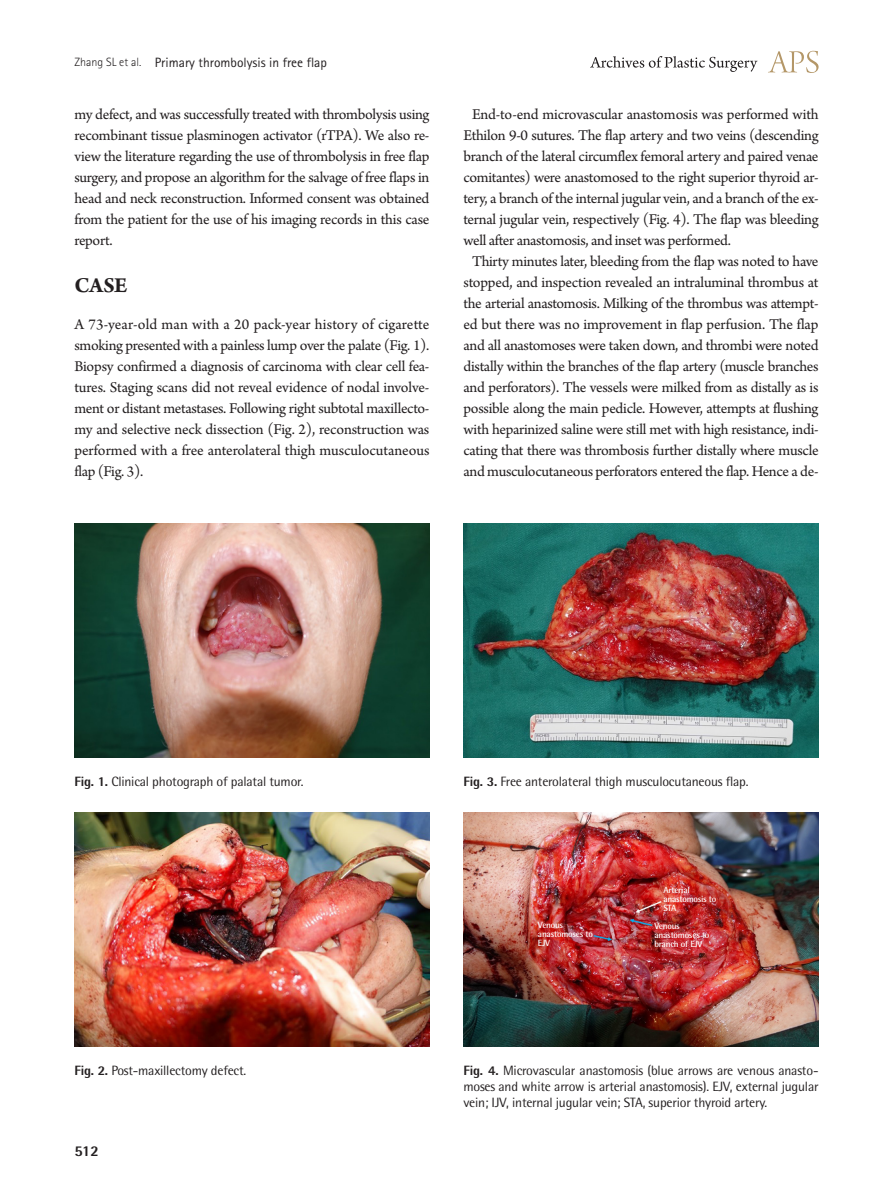
<style>
.page{position:relative;width:893px;height:1191px;background:#fff}
.page>*{position:absolute;margin:0;border:0;box-sizing:border-box;transform-origin:0 0}
.대제목{font:700 22.5px "Arno Pro";color:#231f20}
.본문{font:15.75px/21px "Arno Pro";letter-spacing:-.02em;color:#231f20;text-align:justify}
.본문_0{font:15.75px/21px "Arno Pro";letter-spacing:-.005em;color:#231f20;text-align:justify}
.t1{font:800 15px "Rotis Semi Sans Std";color:#231f20}
.표그림제목{font:13.5px/16.2px "Rotis Semi Sans Std";letter-spacing:-.015em;color:#231f20;text-align:justify}
.하시라_제목{font:13.5px "Rotis Sans Serif Std";color:#231f20}
.그림지문{font:700 9px "Rotis Semi Sans Std";letter-spacing:-.025em;color:#fff}
.s1{font-weight:300;font-size:12px}
.s2{font-weight:800}
</style>
<div class="page">
<svg style="left:768px;top:51px;width:51px;height:22px"></svg>
<svg style="left:590px;top:56px;width:167px;height:16px"></svg>
<img style="left:463px;top:523px;width:356px;height:234px">
<img style="left:463px;top:812px;width:356px;height:234px">
<img style="left:74px;top:523px;width:355px;height:234px">
<img style="left:74px;top:812px;width:355px;height:234px">
<p class="하시라_제목" style="left:74px;top:54px;width:254px"><span class="s1">Zhang SL et al.</span> Primary thrombolysis in free flap</p>
<p class="본문" style="left:74px;top:105px;width:357px">my defect, and was successfully treated with thrombolysis using recombinant tissue plasminogen activator (rTPA). We also re&shy;view the literature regarding the use of thrombolysis in free flap surgery, and propose an algorithm for the salvage of free flaps in head and neck reconstruction. Informed consent was obtained from the patient for the use of his imaging records in this case report.</p>
<p class="대제목" style="left:74px;top:273px;width:54px">CASE</p>
<p class="본문_0" style="left:74px;top:315px;width:357px">A 73-year-old man with a 20 pack-year history of cigarette smoking presented with a painless lump over the palate (Fig. 1).<br>Biopsy confirmed a diagnosis of carcinoma with clear cell fea&shy;tures. Staging scans did not reveal evidence of nodal involve&shy;ment or distant metastases. Following right subtotal maxillecto&shy;my and selective neck dissection (Fig. 2), reconstruction was performed with a free anterolateral thigh musculocutaneous flap (Fig. 3).</p>
<p class="본문" style="left:463px;top:105px;width:357px;text-indent:9px">End-to-end microvascular anastomosis was performed with Ethilon 9-0 sutures. The flap artery and two veins (descending branch of the lateral circumflex femoral artery and paired venae comitantes) were anastomosed to the right superior thyroid ar&shy;tery, a branch of the internal jugular vein, and a branch of the ex&shy;ternal jugular vein, respectively (Fig. 4). The flap was bleeding well after anastomosis, and inset was performed.</p>
<p class="본문" style="left:463px;top:252px;width:357px;text-align:center">Thirty minutes later, bleeding from the flap was noted to have stopped, and inspection revealed an intraluminal thrombus at the arterial anastomosis. Milking of the thrombus was attempt&shy;ed but there was no improvement in flap perfusion. The flap and all anastomoses were taken down, and thrombi were noted distally within the branches of the flap artery (muscle branches and perforators). The vessels were milked from as distally as is possible along the main pedicle. However, attempts at flushing with heparinized saline were still met with high resistance, indi&shy;cating that there was thrombosis further distally where muscle and musculocutaneous perforators entered the flap. Hence a de-</p>
<p class="표그림제목" style="left:74px;top:773px;width:231px"><span class="s2">Fig. 1.</span> Clinical photograph of palatal tumor.</p>
<p class="표그림제목" style="left:463px;top:773px;width:287px"><span class="s2">Fig. 3.</span> Free anterolateral thigh musculocutaneous flap.</p>
<p class="그림지문" style="left:538px;top:919px;width:27px">Venous</p>
<p class="그림지문" style="left:538px;top:928px;width:57px">anastomoses to</p>
<p class="그림지문" style="left:538px;top:937px;width:14px">EJV</p>
<p class="그림지문" style="left:663px;top:884px;width:28px">Arterial</p>
<p class="그림지문" style="left:663px;top:893px;width:54px">anastomosis to</p>
<p class="그림지문" style="left:663px;top:902px;width:15px">STA</p>
<p class="그림지문" style="left:654px;top:920px;width:27px">Venous</p>
<p class="그림지문" style="left:654px;top:929px;width:57px">anastomoses to</p>
<p class="그림지문" style="left:654px;top:938px;width:50px">branch of EJV</p>
<p class="표그림제목" style="left:74px;top:1062px;width:173px"><span class="s2">Fig. 2.</span> Post-maxillectomy defect.</p>
<p class="표그림제목" style="left:463px;top:1062px;width:357px"><span class="s2">Fig. 4.</span> Microvascular anastomosis (blue arrows are venous anasto&shy;moses and white arrow is arterial anastomosis). EJV, external jugular vein; IJV, internal jugular vein; STA, superior thyroid artery.</p>
<p class="t1" style="left:74px;top:1141px;width:26px">512</p>
</div>
